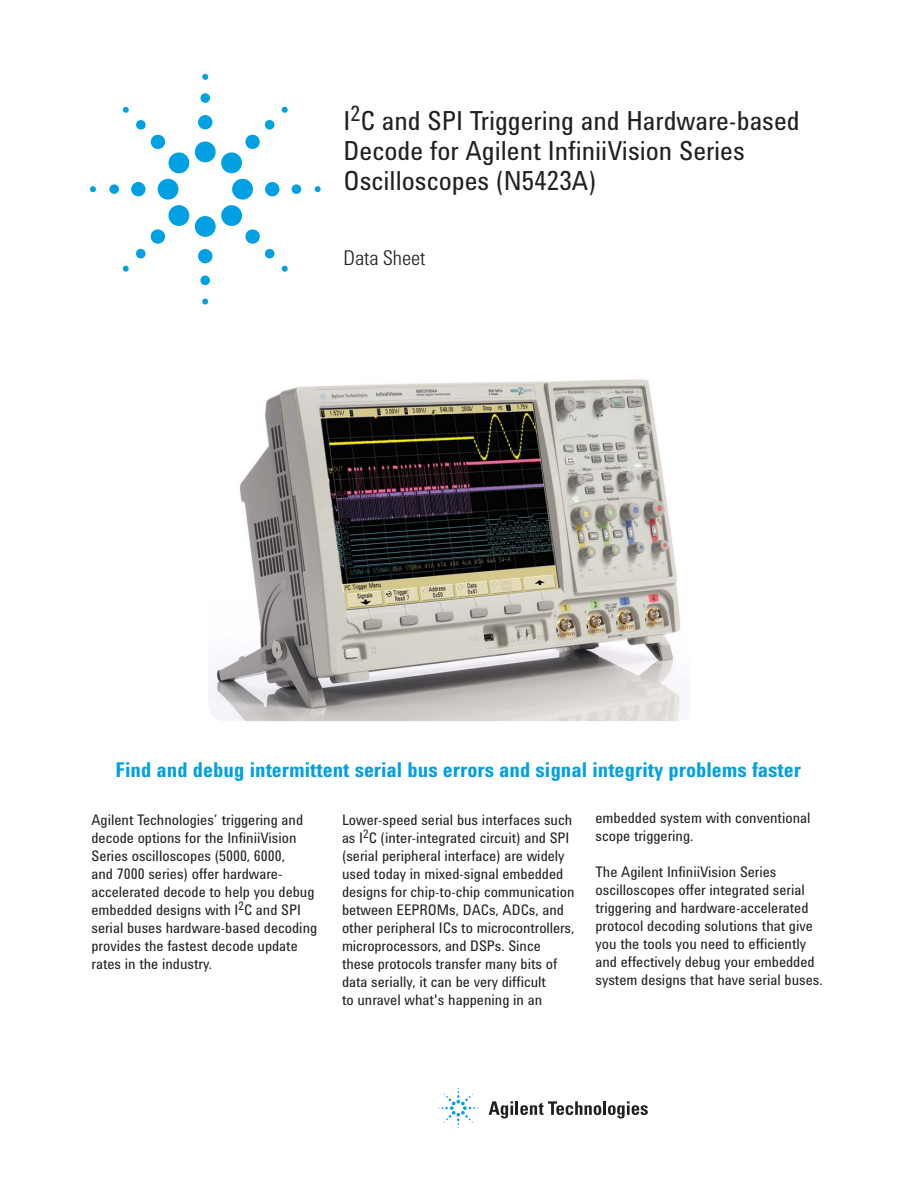
<style>
.page{position:relative;width:918px;height:1188px;background:#fff}
.page>*{position:absolute;margin:0;border:0;box-sizing:border-box;transform-origin:0 0}
.t1{font:27px/30px "Agilent Condensed CFF";color:#231f20}
.t2{font:700 21px "Agilent Condensed CFF";color:#00a0e3}
.t3{font:300 21px "Agilent Condensed CFF";color:#231f20}
.t4{font:15px/18px "Agilent Condensed CFF";color:#231f20}
</style>
<div class="page">
<div style="left:195px;top:142px;width:21px;height:20px;background:#00a0e3;border-radius:50%"></div>
<div style="left:198px;top:115px;width:14px;height:14px;background:#00a0e3;border-radius:50%"></div>
<div style="left:200px;top:93px;width:10px;height:10px;background:#00a0e3;border-radius:50%"></div>
<svg style="left:202px;top:74px;width:6px;height:6px"></svg>
<div style="left:232px;top:179px;width:21px;height:21px;background:#00a0e3;border-radius:50%"></div>
<div style="left:265px;top:182px;width:14px;height:14px;background:#00a0e3;border-radius:50%"></div>
<div style="left:292px;top:184px;width:9px;height:10px;background:#00a0e3;border-radius:50%"></div>
<svg style="left:315px;top:186px;width:6px;height:6px"></svg>
<div style="left:195px;top:216px;width:21px;height:21px;background:#00a0e3;border-radius:50%"></div>
<div style="left:198px;top:249px;width:14px;height:14px;background:#00a0e3;border-radius:50%"></div>
<div style="left:200px;top:276px;width:10px;height:9px;background:#00a0e3;border-radius:50%"></div>
<svg style="left:202px;top:299px;width:6px;height:6px"></svg>
<div style="left:158px;top:179px;width:20px;height:21px;background:#00a0e3;border-radius:50%"></div>
<div style="left:131px;top:182px;width:15px;height:14px;background:#00a0e3;border-radius:50%"></div>
<div style="left:109px;top:184px;width:10px;height:10px;background:#00a0e3;border-radius:50%"></div>
<svg style="left:90px;top:186px;width:6px;height:6px"></svg>
<svg style="left:221px;top:120px;width:54px;height:54px"></svg>
<svg style="left:281px;top:106px;width:7px;height:7px"></svg>
<svg style="left:221px;top:205px;width:54px;height:54px"></svg>
<svg style="left:281px;top:265px;width:7px;height:7px"></svg>
<svg style="left:136px;top:205px;width:54px;height:54px"></svg>
<svg style="left:123px;top:265px;width:6px;height:7px"></svg>
<svg style="left:136px;top:120px;width:54px;height:54px"></svg>
<svg style="left:123px;top:107px;width:6px;height:6px"></svg>
<img style="left:208px;top:379px;width:476px;height:342px">
<svg style="left:489px;top:1101px;width:112px;height:17px"></svg>
<hr style="left:603px;top:1101px;width:3px;height:14px;background:#231f20">
<svg style="left:608px;top:1101px;width:40px;height:17px"></svg>
<svg style="left:438px;top:1088px;width:41px;height:40px"></svg>
<h1 class="t1" style="left:343px;top:109px;width:458px">I<sup>2</sup>C and SPI Triggering and Hardware-based<br>Decode for Agilent InfiniiVision Series<br>Oscilloscopes (N5423A)</h1>
<h2 class="t3" style="left:344px;top:250px;width:83px">Data Sheet</h2>
<h2 class="t2" style="left:116px;top:762px;width:687px">Find and debug intermittent serial bus errors and signal integrity problems faster</h2>
<p class="t4" style="left:342px;top:812px;width:234px">Lower-speed serial bus interfaces such as I<sup>2</sup>C (inter-integrated circuit) and SPI (serial peripheral interface) are widely used today in mixed-signal embedded designs for chip-to-chip communication between EEPROMs, DACs, ADCs, and other peripheral ICs to microcontrollers, microprocessors, and DSPs. Since these protocols transfer many bits of data serially, it can be very difficult<br>to unravel what's happening in an</p>
<p class="t4" style="left:596px;top:811px;width:217px">embedded system with conventional scope triggering.</p>
<p class="t4" style="left:92px;top:812px;width:227px">Agilent Technologies’ triggering and decode options for the InfiniiVision Series oscilloscopes (5000, 6000,<br>and 7000 series) offer hardware&shy;accelerated decode to help you debug embedded designs with I<sup>2</sup>C and SPI serial buses hardware-based decoding provides the fastest decode update rates in the industry.</p>
<p class="t4" style="left:596px;top:865px;width:229px">The Agilent InfiniiVision Series oscilloscopes offer integrated serial triggering and hardware-accelerated protocol decoding solutions that give you the tools you need to efficiently and effectively debug your embedded system designs that have serial buses.</p>
</div>
